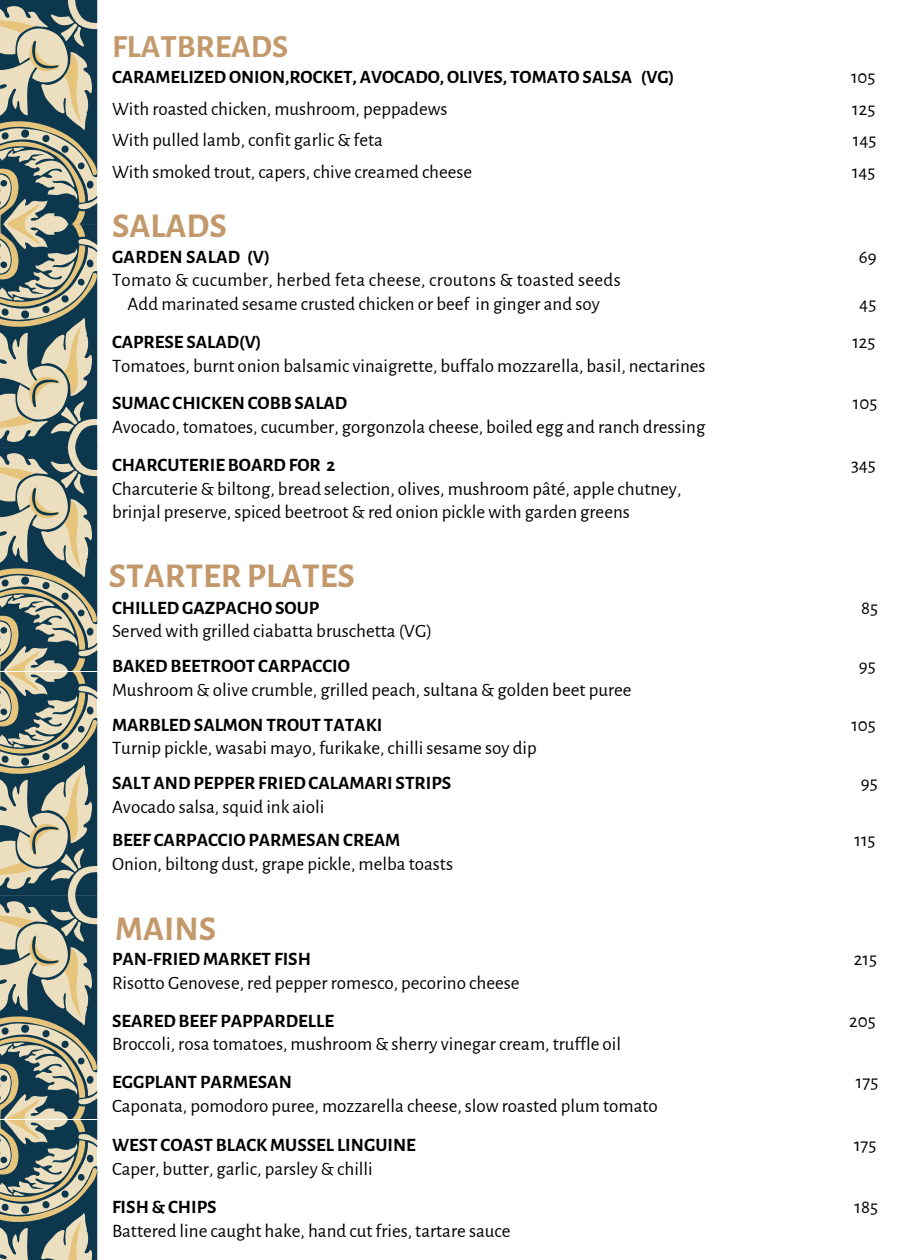
<style>
.page{position:relative;width:900px;height:1260px;background:#fff}
.page>*{position:absolute;margin:0;border:0;box-sizing:border-box;transform-origin:0 0}
.t1{font:700 35px "Alegreya Sans";color:#c3996b}
.t2{font:700 32.5px "Alegreya Sans";color:#c3996b}
.t3{font:19px "Alegreya Sans";color:#000}
.t4{font:700 19px "Alegreya Sans";color:#000}
.t5{font:18.75px "Alegreya Sans";color:#000}
.t6{font:700 18.75px "Alegreya Sans";color:#000}
</style>
<div class="page">
<svg style="left:0;top:0;width:98px;height:1260px;background:#858f83"></svg>
<p class="t2" style="left:112px;top:31px;width:178px">FLATBREADS</p>
<p class="t6" style="left:112px;top:68px;width:564px">CARAMELIZEDONION,ROCKET, AVOCADO,OLIVES, TOMATOSALSA (VG)</p>
<p class="t5" style="left:851px;top:68px;width:26px">105</p>
<p class="t5" style="left:112px;top:100px;width:337px">With roasted chicken, mushroom, peppadews</p>
<p class="t5" style="left:852px;top:100px;width:24px">125</p>
<p class="t5" style="left:112px;top:131px;width:272px">With pulled lamb, confit garlic &amp; feta</p>
<p class="t5" style="left:853px;top:131px;width:25px">145</p>
<p class="t5" style="left:112px;top:163px;width:362px">With smoked trout, capers, chive creamed cheese</p>
<p class="t5" style="left:852px;top:163px;width:25px">145</p>
<p class="t1" style="left:112px;top:209px;width:116px">SALADS</p>
<p class="t4" style="left:112px;top:247px;width:160px">GARDEN SALAD (V)</p>
<p class="t3" style="left:859px;top:247px;width:20px">69</p>
<p class="t3" style="left:112px;top:271px;width:510px">Tomato &amp; cucumber, herbed feta cheese, croutons &amp; toasted seeds</p>
<p class="t3" style="left:128px;top:295px;width:474px">Add marinated sesame crusted chicken or beef in ginger and soy</p>
<p class="t3" style="left:859px;top:295px;width:19px">45</p>
<p class="t4" style="left:112px;top:333px;width:151px">CAPRESE SALAD(V)</p>
<p class="t3" style="left:852px;top:333px;width:25px">125</p>
<p class="t3" style="left:112px;top:356px;width:595px">Tomatoes, burnt onion balsamic vinaigrette, buffalo mozzarella, basil, nectarines</p>
<p class="t4" style="left:112px;top:394px;width:237px">SUMAC CHICKENCOBB SALAD</p>
<p class="t3" style="left:853px;top:394px;width:26px">105</p>
<p class="t3" style="left:112px;top:418px;width:595px">Avocado, tomatoes, cucumber, gorgonzola cheese, boiled egg and ranch dressing</p>
<p class="t4" style="left:112px;top:456px;width:225px">CHARCUTERIE BOARDFOR 2</p>
<p class="t3" style="left:851px;top:456px;width:26px">345</p>
<p class="t3" style="left:112px;top:479px;width:571px">Charcuterie &amp; biltong, bread selection, olives, mushroom pâté, apple chutney,</p>
<p class="t3" style="left:112px;top:503px;width:519px">brinjal preserve, spiced beetroot &amp; red onion pickle with garden greens</p>
<p class="t1" style="left:109px;top:559px;width:248px">STARTER PLATES</p>
<p class="t4" style="left:112px;top:598px;width:209px">CHILLEDGAZPACHOSOUP</p>
<p class="t3" style="left:861px;top:598px;width:18px">85</p>
<p class="t3" style="left:112px;top:622px;width:322px">Served with grilled ciabatta bruschetta (VG)</p>
<p class="t4" style="left:112px;top:657px;width:240px">BAKEDBEETROOT CARPACCIO</p>
<p class="t3" style="left:859px;top:657px;width:18px">95</p>
<p class="t3" style="left:112px;top:681px;width:521px">Mushroom &amp; olive crumble, grilled peach, sultana &amp; golden beet puree</p>
<p class="t4" style="left:112px;top:715px;width:272px">MARBLEDSALMONTROUT TATAKI</p>
<p class="t3" style="left:851px;top:715px;width:26px">105</p>
<p class="t3" style="left:112px;top:739px;width:426px">Turnip pickle, wasabi mayo, furikake, chilli sesame soy dip</p>
<p class="t4" style="left:112px;top:774px;width:341px">SALT ANDPEPPER FRIEDCALAMARI STRIPS</p>
<p class="t3" style="left:861px;top:774px;width:18px">95</p>
<p class="t3" style="left:112px;top:798px;width:214px">Avocado salsa, squid ink aioli</p>
<p class="t4" style="left:112px;top:831px;width:290px">BEEF CARPACCIOPARMESANCREAM</p>
<p class="t3" style="left:855px;top:831px;width:22px">115</p>
<p class="t3" style="left:112px;top:855px;width:343px">Onion, biltong dust, grape pickle, melba toasts</p>
<p class="t1" style="left:115px;top:912px;width:102px">MAINS</p>
<p class="t4" style="left:112px;top:950px;width:200px">PAN-FRIEDMARKET FISH</p>
<p class="t3" style="left:854px;top:950px;width:25px">215</p>
<p class="t3" style="left:112px;top:973px;width:409px">Risotto Genovese, red pepper romesco, pecorino cheese</p>
<p class="t4" style="left:112px;top:1011px;width:223px">SEAREDBEEF PAPPARDELLE</p>
<p class="t3" style="left:849px;top:1011px;width:28px">205</p>
<p class="t3" style="left:112px;top:1035px;width:511px">Broccoli, rosa tomatoes, mushroom &amp; sherry vinegar cream, truffle oil</p>
<p class="t4" style="left:112px;top:1073px;width:181px">EGGPLANT PARMESAN</p>
<p class="t3" style="left:856px;top:1073px;width:24px">175</p>
<p class="t3" style="left:112px;top:1097px;width:547px">Caponata, pomodoro puree, mozzarella cheese, slow roasted plum tomato</p>
<p class="t4" style="left:112px;top:1136px;width:305px">WEST COAST BLACKMUSSEL LINGUINE</p>
<p class="t3" style="left:854px;top:1136px;width:24px">175</p>
<p class="t3" style="left:112px;top:1160px;width:262px">Caper, butter, garlic, parsley &amp; chilli</p>
<p class="t4" style="left:112px;top:1198px;width:106px">FISH &amp; CHIPS</p>
<p class="t3" style="left:855px;top:1198px;width:25px">185</p>
<p class="t3" style="left:112px;top:1222px;width:400px">Battered line caught hake, hand cut fries, tartare sauce</p>
</div>
